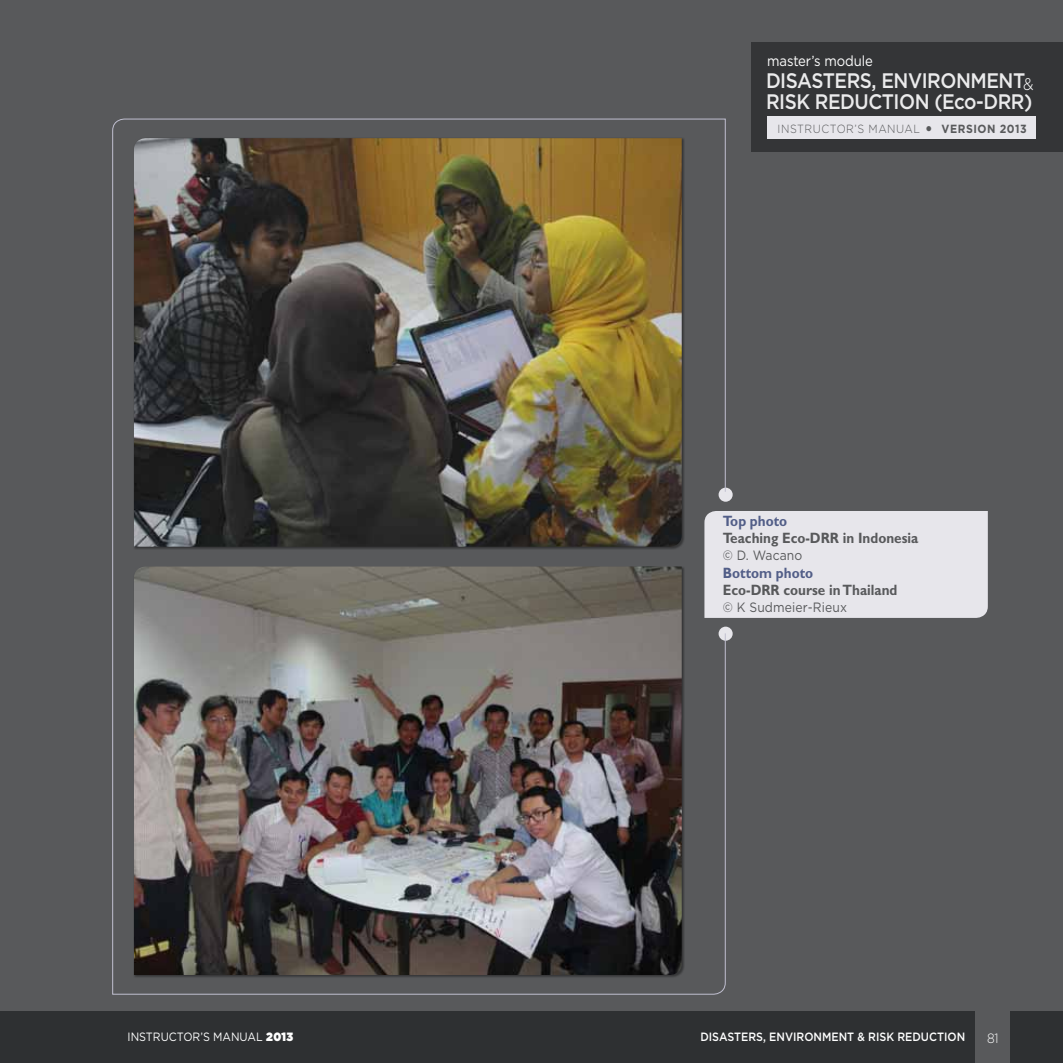
<style>
.page{position:relative;width:1063px;height:1063px;background:#58595b}
.page>*{position:absolute;margin:0;border:0;box-sizing:border-box;transform-origin:0 0}
.t1{font:500 21px/21.9px "Gotham";letter-spacing:-.025em;color:#ebebec;scale:.9 1}
.t2{font:300 16.8px "Gotham";color:#fff;scale:.9 1}
.t3{font:700 15px "Gill Sans Std";color:#58595b;scale:.9 1}
.t4{font:700 15px "Gill Sans Std";color:#525e88;scale:.9 1}
.t5{font:14.55px "Gotham";letter-spacing:-.01em;color:#fff;scale:.9 1}
.t6{font:13.5px "Gotham";letter-spacing:.01em;color:#58595b;scale:.9 1}
.t7{font:300 13.5px "Gotham";color:#fff;scale:.9 1}
.t8{font:500 12px "Gotham";color:#fff;scale:.9 1}
.t9{font:12px "Gotham";color:#fff;scale:.9 1}
.t10{font:300 11.85px "Gotham";letter-spacing:.05em;color:#58595b;scale:.9 1}
.s1{font-size:21px}
.s2{font-weight:700}
.s3{font-weight:900}
</style>
<div class="page">
<div style="left:726px;top:511px;width:262px;height:107px;background:#e7e6eb"></div>
<div style="left:719px;top:488px;width:14px;height:14px;background:#e7e6eb;border-radius:50%"></div>
<div style="left:719px;top:627px;width:14px;height:14px;background:#e7e6eb;border-radius:50%"></div>
<img style="left:112px;top:118px;width:614px;height:877px">
<div style="left:751px;top:43px;width:312px;height:109px;background:#343537"></div>
<div style="left:768px;top:117px;width:268px;height:22px;background:#e7e6eb"></div>
<div style="left:0;top:1012px;width:1063px;height:51px;background:#2e3032"></div>
<div style="left:976px;top:1012px;width:34px;height:51px;background:#58595b"></div>
<p class="t5" style="left:767px;top:51px;width:119px">master’s module</p>
<h1 class="t1" style="left:766px;top:69px;width:298px">DISASTERS, ENVIRONMENT<br>RISK REDUCTION (ECO-DRR)</h1>
<p class="t2" style="left:1023px;top:74px;width:13px">&amp;</p>
<p class="t10" style="left:778px;top:121px;width:278px">INSTRUCTOR’S MANUAL <span class="s1">•</span> <span class="s2">VERSION 2013</span></p>
<p class="t4" style="left:723px;top:512px;width:73px">Top photo</p>
<p class="t3" style="left:723px;top:529px;width:219px">Teaching Eco-DRR in Indonesia</p>
<p class="t6" style="left:723px;top:547px;width:90px">© D. Wacano</p>
<p class="t4" style="left:723px;top:564px;width:102px">Bottom photo</p>
<p class="t3" style="left:723px;top:581px;width:195px">Eco-DRR course in Thailand</p>
<p class="t6" style="left:723px;top:599px;width:139px">© K Sudmeier-Rieux</p>
<p class="t9" style="left:128px;top:1030px;width:186px">Instructor’s Manual <span class="s3">2013</span></p>
<p class="t8" style="left:700px;top:1029px;width:296px">DISASTERS, ENVIRONMENT &amp; RISK REDUCTION</p>
<p class="t7" style="left:987px;top:1030px;width:14px">81</p>
</div>
